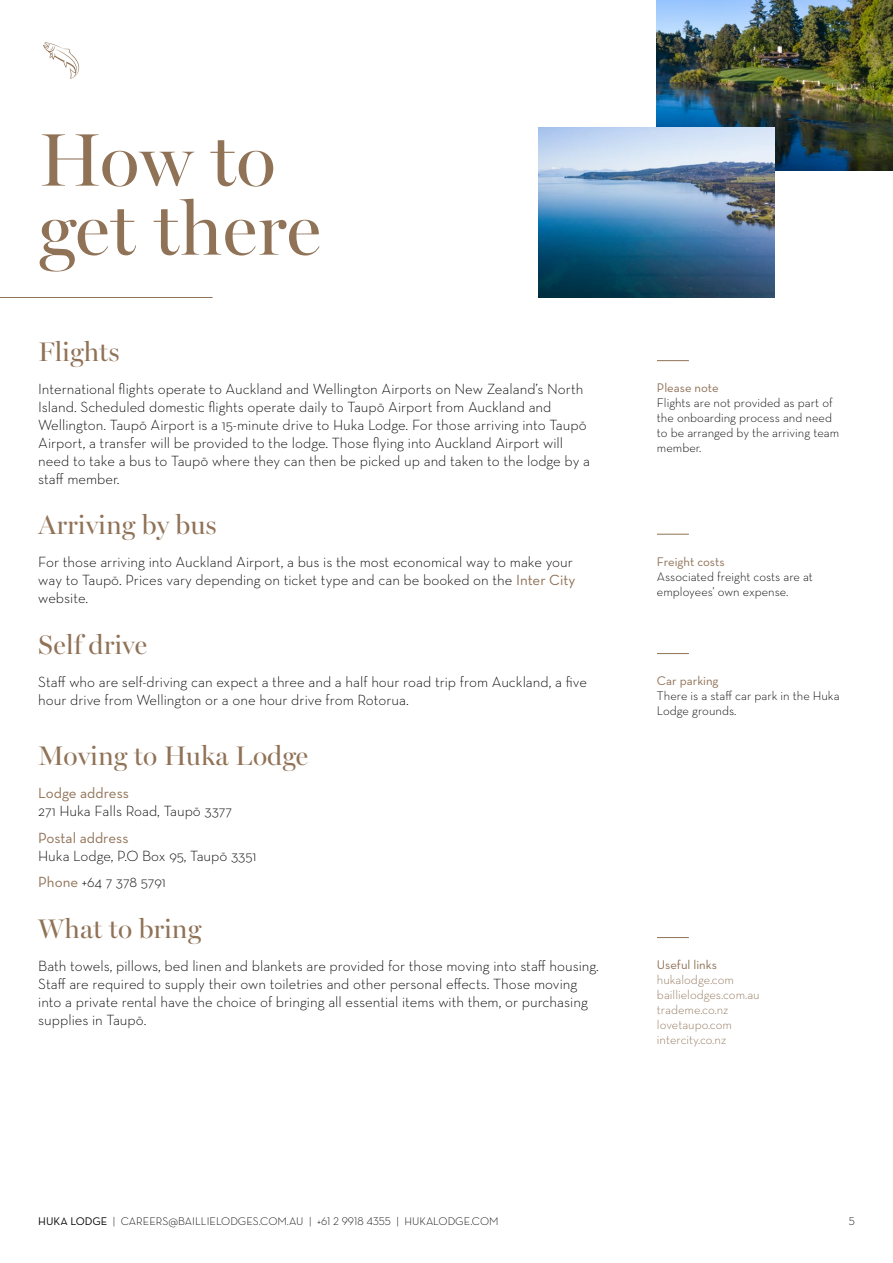
<style>
.page{position:relative;width:893px;height:1263px;background:#fff}
.page>*{position:absolute;margin:0;border:0;box-sizing:border-box;transform-origin:0 0}
.t1{font:75px/69px "Miller Banner";color:#907257}
.t2{font:27px "Miller Banner";color:#907257}
.t3{font:300 15px/18px "Neutraface Text";color:#000}
.t4{font:15px "Neutraface Text";color:#907257}
.t5{font:300 12.75px/15px "Neutraface Text";color:#000}
.t6{font:300 12.75px/15px "Neutraface Text";color:#907257}
.t7{font:12.75px "Neutraface Text";color:#907257}
.t8{font:300 11.25px "Neutraface Text";color:#000}
.s1{font-weight:400;color:#907257}
.s2{font-weight:400}
</style>
<div class="page">
<hr style="left:0;top:297px;width:213px;height:1px;background:#907257">
<svg style="left:43px;top:42px;width:36px;height:37px"></svg>
<img style="left:657px;top:0;width:236px;height:170px">
<img style="left:539px;top:128px;width:236px;height:170px">
<hr style="left:657px;top:360px;width:32px;height:1px;background:#907257">
<hr style="left:657px;top:534px;width:32px;height:1px;background:#907257">
<hr style="left:657px;top:653px;width:32px;height:1px;background:#907257">
<hr style="left:657px;top:937px;width:32px;height:1px;background:#907257">
<h1 class="t1" style="left:38px;top:125px;width:284px">How to get there</h1>
<h2 class="t2" style="left:38px;top:335px;width:83px">Flights</h2>
<p class="t3" style="left:38px;top:379px;width:553px">International flights operate to Auckland and Wellington Airports on New Zealand’s North Island. Scheduled domestic flights operate daily to Taupō Airport from Auckland and Wellington. Taupō Airport is a 15-minute drive to Huka Lodge. For those arriving into Taupō Airport, a transfer will be provided to the lodge. Those flying into Auckland Airport will need to take a bus to Taupō where they can then be picked up and taken to the lodge by a staff member.</p>
<p class="t7" style="left:657px;top:380px;width:63px">Please note</p>
<p class="t5" style="left:657px;top:395px;width:184px">Flights are not provided as part of the onboarding process and need to be arranged by the arriving team member.</p>
<h2 class="t2" style="left:38px;top:509px;width:180px">Arriving by bus</h2>
<p class="t3" style="left:38px;top:553px;width:539px">For those arriving into Auckland Airport, a bus is the most economical way to make your way to Taupō. Prices vary depending on ticket type and can be booked on the <span class="s1">Inter City </span>website.</p>
<p class="t7" style="left:657px;top:553px;width:69px">Freight costs</p>
<p class="t5" style="left:657px;top:568px;width:157px">Associated freight costs are at employees’ own expense.</p>
<h2 class="t2" style="left:38px;top:628px;width:110px">Self drive</h2>
<p class="t3" style="left:38px;top:672px;width:550px">Staff who are self-driving can expect a three and a half hour road trip from Auckland, a five hour drive from Wellington or a one hour drive from Rotorua.</p>
<p class="t7" style="left:657px;top:673px;width:63px">Car parking</p>
<p class="t5" style="left:657px;top:688px;width:184px">There is a staff car park in the Huka<br>Lodge grounds.</p>
<h2 class="t2" style="left:38px;top:740px;width:271px">Moving to Huka Lodge</h2>
<p class="t4" style="left:38px;top:784px;width:92px">Lodge address</p>
<p class="t3" style="left:38px;top:802px;width:195px">271 Huka Falls Road, Taupō 3377</p>
<p class="t4" style="left:38px;top:828px;width:92px">Postal address</p>
<p class="t3" style="left:38px;top:842px;width:220px;line-height:26.5px">Huka Lodge, P.O Box 95, Taupō 3351<br><span class="s1">Phone</span> +64 7 378 5791</p>
<h2 class="t2" style="left:38px;top:912px;width:165px">What to bring</h2>
<p class="t3" style="left:38px;top:956px;width:562px">Bath towels, pillows, bed linen and blankets are provided for those moving into staff housing.<br>Staff are required to supply their own toiletries and other personal effects. Those moving into a private rental have the choice of bringing all essential items with them, or purchasing supplies in Taupō.</p>
<p class="t7" style="left:657px;top:957px;width:61px">Useful links</p>
<p class="t6" style="left:657px;top:972px;width:104px">hukalodge.com baillielodges.com.au trademe.co.nz lovetaupo.com intercity.co.nz</p>
<p class="t8" style="left:38px;top:1214px;width:462px"><span class="s2">HUKA LODGE</span> | CAREERS@BAILLIELODGES.COM.AU | +61 2 9918 4355 | HUKALODGE.COM</p>
<p class="t8" style="left:849px;top:1214px;width:7px">5</p>
</div>
